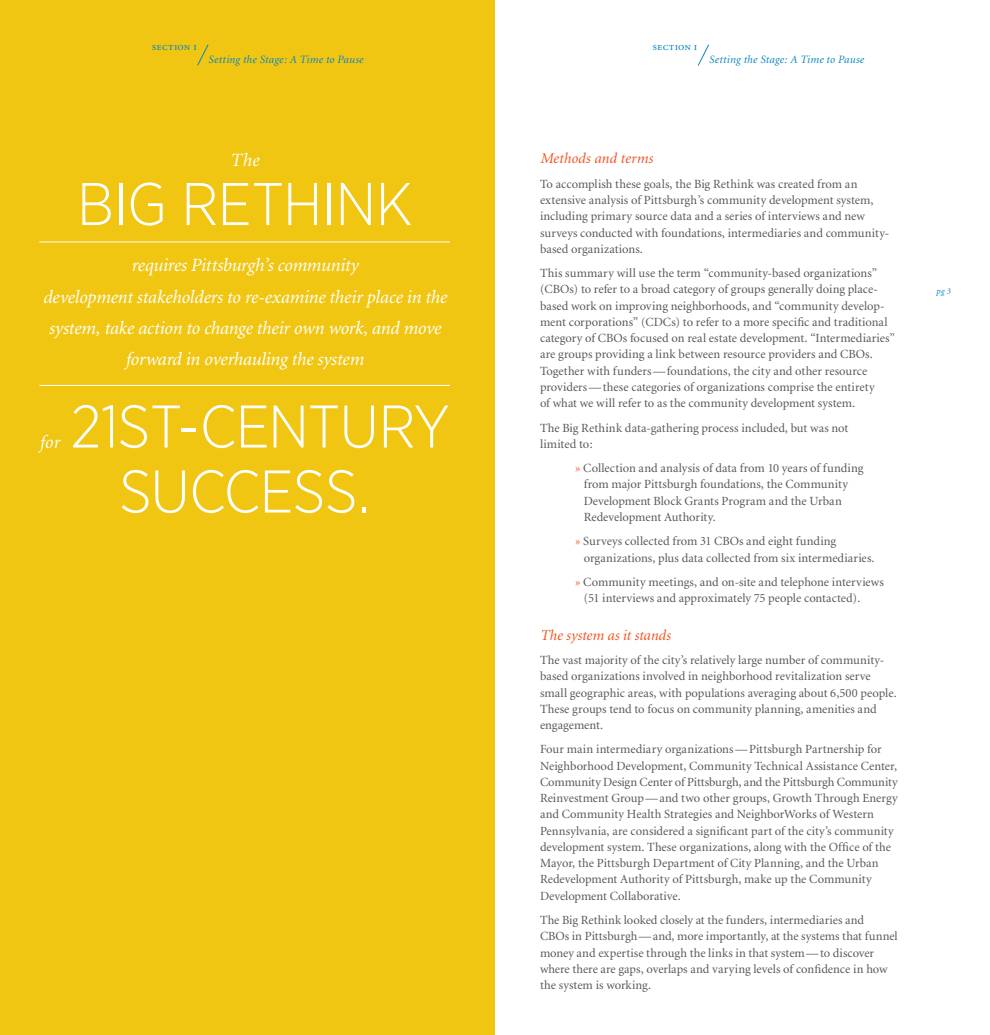
<style>
.page{position:relative;width:990px;height:1035px;background:#fff}
.page>*{position:absolute;margin:0;border:0;box-sizing:border-box;transform-origin:0 0}
.t1{font:300 60px/65px "Gotham Narrow";letter-spacing:-.01em;color:#fff;text-align:center}
.t2{font:italic 18.75px/31.2px "Minion";letter-spacing:-.01em;color:#fff;text-align:center}
.t3{font:italic 15px "Minion";letter-spacing:.005em;color:#f15422}
.t4{font:12.5px/16.2px "Minion";color:#57585a}
.t5{font:italic 11.25px "Minion";letter-spacing:.02em;color:#0a86be}
.t6{font:11.25px "Minion Regular SC";letter-spacing:.015em;color:#0a86be}
.t7{font:italic 8.75px "Minion";color:#0a86be}
.s1{color:#f15422}
</style>
<div class="page">
<div style="left:0;top:0;width:495px;height:1035px;background:#f1c613"></div>
<svg style="left:698px;top:44px;width:11px;height:22px"></svg>
<svg style="left:197px;top:44px;width:12px;height:22px"></svg>
<hr style="left:39px;top:242px;width:411px;height:1px;background:#fff">
<hr style="left:39px;top:385px;width:411px;height:1px;background:#fff">
<p class="t6" style="left:152px;top:41px;width:46px">section i</p>
<p class="t6" style="left:653px;top:41px;width:47px">section i</p>
<p class="t5" style="left:208px;top:54px;width:157px">Setting the Stage: A Time to Pause</p>
<p class="t5" style="left:709px;top:54px;width:157px">Setting the Stage: A Time to Pause</p>
<h2 class="t2" style="left:230px;top:145px;width:30px">The</h2>
<h1 class="t1" style="left:77px;top:170px;width:337px">BIG RETHINK</h1>
<h2 class="t2" style="left:43px;top:250px;width:405px">requires Pittsburgh’s community<br>development stakeholders to re-examine their place in the system, take action to change their own work, and move forward in overhauling the system</h2>
<h2 class="t2" style="left:39px;top:427px;width:22px">for</h2>
<h1 class="t1" style="left:71px;top:392px;width:381px">21ST-CENTURY<br>SUCCESS.</h1>
<p class="t3" style="left:540px;top:151px;width:115px">Methods and terms</p>
<p class="t4" style="left:540px;top:176px;width:351px">To accomplish these goals, the Big Rethink was created from an extensive analysis of Pittsburgh’s community development system, including primary source data and a series of interviews and new surveys conducted with foundations, intermediaries and community&shy;based organizations.</p>
<p class="t4" style="left:540px;top:266px;width:356px">This summary will use the term “community-based organizations” (CBOs) to refer to a broad category of groups generally doing place&shy;based work on improving neighborhoods, and “community develop&shy;ment corporations” (CDCs) to refer to a more specific and traditional category of CBOs focused on real estate development. “Intermediaries” are groups providing a link between resource providers and CBOs.<br>Together with funders—foundations, the city and other resource providers—these categories of organizations comprise the entirety<br>of what we will refer to as the community development system.</p>
<p class="t4" style="left:540px;top:420px;width:310px">The Big Rethink data-gathering process included, but was not limited to:</p>
<p class="t4" style="left:584px;top:461px;width:281px;text-indent:-9px"><span class="s1">»</span> Collection and analysis of data from 10 years of funding from major Pittsburgh foundations, the Community Development Block Grants Program and the Urban Redevelopment Authority.</p>
<p class="t4" style="left:584px;top:534px;width:292px;text-indent:-9px"><span class="s1">»</span> Surveys collected from 31 CBOs and eight funding organizations, plus data collected from six intermediaries.</p>
<p class="t4" style="left:584px;top:574px;width:302px;text-indent:-9px"><span class="s1">»</span> Community meetings, and on-site and telephone interviews (51 interviews and approximately 75 people contacted).</p>
<p class="t3" style="left:540px;top:628px;width:132px">The system as it stands</p>
<p class="t4" style="left:540px;top:652px;width:358px">The vast majority of the city’s relatively large number of community&shy;based organizations involved in neighborhood revitalization serve small geographic areas, with populations averaging about 6,500 people.<br>These groups tend to focus on community planning, amenities and engagement.</p>
<p class="t4" style="left:540px;top:742px;width:359px">Four main intermediary organizations—Pittsburgh Partnership for Neighborhood Development, Community Technical Assistance Center, Community Design Center of Pittsburgh, and the Pittsburgh Community Reinvestment Group—and two other groups, Growth Through Energy and Community Health Strategies and NeighborWorks of Western Pennsylvania, are considered a significant part of the city’s community development system. These organizations, along with the Office of the Mayor, the Pittsburgh Department of City Planning, and the Urban Redevelopment Authority of Pittsburgh, make up the Community Development Collaborative.</p>
<p class="t4" style="left:540px;top:912px;width:359px">The Big Rethink looked closely at the funders, intermediaries and<br>CBOs in Pittsburgh—and, more importantly, at the systems that funnel money and expertise through the links in that system—to discover where there are gaps, overlaps and varying levels of confidence in how the system is working.</p>
<p class="t7" style="left:936px;top:287px;width:16px">pg 3</p>
</div>
